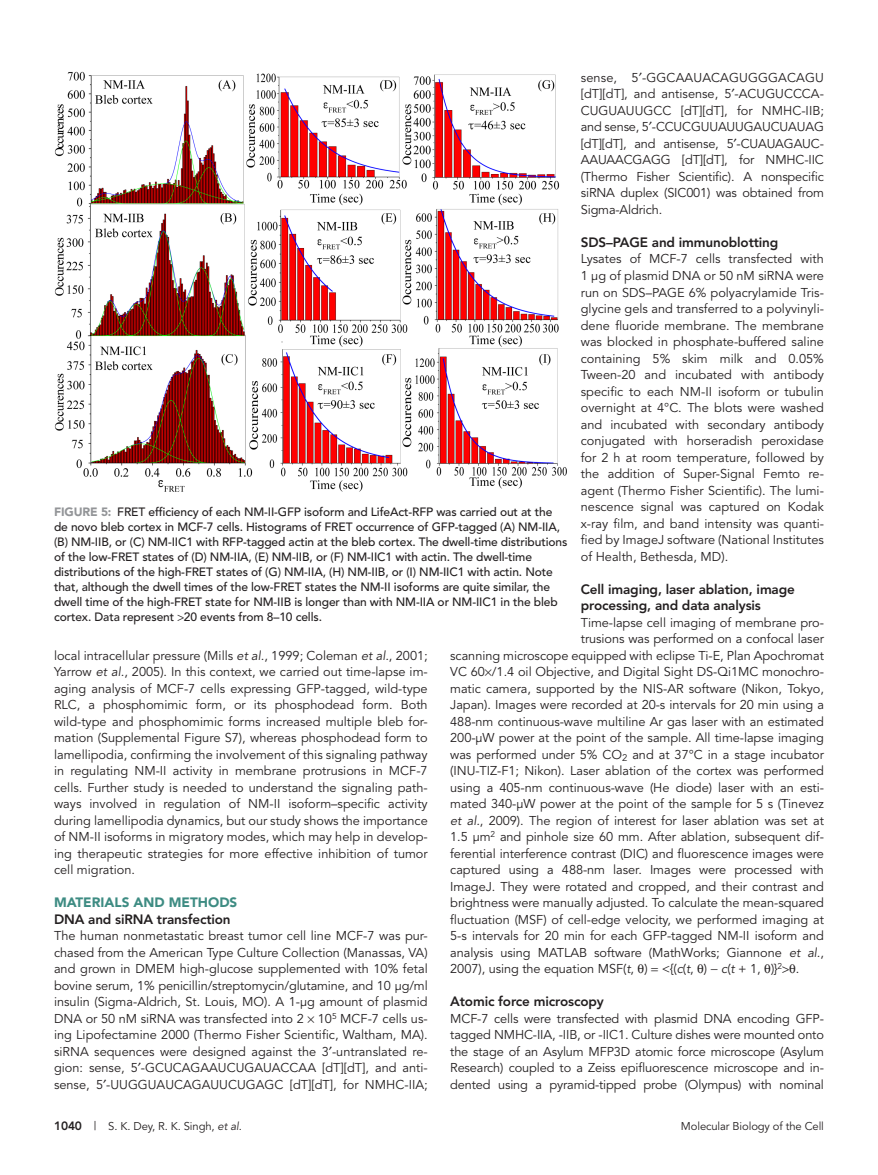
<style>
.page{position:relative;width:878px;height:1175px;background:#fff}
.page>*{position:absolute;margin:0;border:0;box-sizing:border-box;transform-origin:0 0}
.H2afterH1{font:800 13.5px/16.5px "Avenir";letter-spacing:-.01em;color:#231f20}
.t1{font:900 13.5px "Avenir";color:#3e8c83}
.ParaFL{font:12.75px/16.5px "Avenir";letter-spacing:-.005em;color:#231f20;text-align:justify}
.Para{font:12.75px/16.5px "Avenir";color:#231f20;text-align:justify}
.FigCaption{font:500 12px/15px "Avenir";letter-spacing:-.01em;color:#231f20}
.t2{font:11.25px "Avenir";letter-spacing:-.01em;color:#231f20}
.s1{font-style:italic}
.s2{font-weight:900;color:#939598}
.s3{font-weight:800;font-size:12px}
.s4{font-size:12px}
</style>
<div class="page">
<img style="left:54px;top:72px;width:513px;height:420px">
<p class="ParaFL" style="left:580px;top:70px;width:245px">sense, 5 -GGCAAUACAGUGGGACAGU [dT][dT], and antisense, 5 -ACUGUCCCA-CUGUAUUGCC [dT][dT], for NMHC-IIB; and sense, 5 -CCUCGUUAUUGAUCUAUAG [dT][dT], and antisense, 5 -CUAUAGAUC-AAUAACGAGG [dT][dT], for NMHC-IIC (Thermo Fisher Scientific). A nonspecific siRNA duplex (SIC001) was obtained from Sigma-Aldrich.</p>
<h2 class="H2afterH1" style="left:580px;top:234px;width:199px">SDS–PAGE and immunoblotting</h2>
<p class="ParaFL" style="left:580px;top:251px;width:245px">Lysates of MCF-7 cells transfected with 1 µg of plasmid DNA or 50 nM siRNA were run on SDS–PAGE 6% polyacrylamide Tris&shy;glycine gels and transferred to a polyvinyli&shy;dene fluoride membrane. The membrane was blocked in phosphate-buffered saline containing 5% skim milk and 0.05% Tween-20 and incubated with antibody specific to each NM-II isoform or tubulin overnight at 4°C. The blots were washed and incubated with secondary antibody conjugated with horseradish peroxidase for 2 h at room temperature, followed by the addition of Super-Signal Femto re&shy;agent (Thermo Fisher Scientific). The lumi&shy;nescence signal was captured on Kodak x-ray film, and band intensity was quanti&shy;fied by ImageJ software (National Institutes of Health, Bethesda, MD).</p>
<h2 class="H2afterH1" style="left:580px;top:580px;width:215px">Cell imaging, laser ablation, image processing, and data analysis</h2>
<p class="ParaFL" style="left:580px;top:614px;width:245px">Time-lapse cell imaging of membrane pro-</p>
<p class="ParaFL" style="left:580px;top:631px;width:244px">trusions was performed on a confocal laser</p>
<p class="ParaFL" style="left:450px;top:647px;width:375px">scanning microscope equipped with eclipse Ti-E, Plan Apochromat</p>
<p class="ParaFL" style="left:450px;top:664px;width:375px">VC 60 /1.4 oil Objective, and Digital Sight DS-Qi1MC monochro-</p>
<p class="ParaFL" style="left:450px;top:680px;width:375px">matic camera, supported by the NIS-AR software (Nikon, Tokyo,</p>
<p class="ParaFL" style="left:450px;top:697px;width:375px">Japan). Images were recorded at 20-s intervals for 20 min using a</p>
<p class="ParaFL" style="left:450px;top:713px;width:375px">488-nm continuous-wave multiline Ar gas laser with an estimated</p>
<p class="ParaFL" style="left:450px;top:730px;width:375px">200-µW power at the point of the sample. All time-lapse imaging</p>
<p class="ParaFL" style="left:450px;top:746px;width:375px">was performed under 5% CO<sub>2</sub> and at 37°C in a stage incubator</p>
<p class="ParaFL" style="left:450px;top:763px;width:375px">(INU-TIZ-F1; Nikon). Laser ablation of the cortex was performed</p>
<p class="ParaFL" style="left:450px;top:779px;width:375px">using a 405-nm continuous-wave (He diode) laser with an esti-</p>
<p class="ParaFL" style="left:450px;top:796px;width:375px">mated 340-µW power at the point of the sample for 5 s (Tinevez</p>
<p class="ParaFL" style="left:450px;top:812px;width:375px"><span class="s1">et al.</span>, 2009). The region of interest for laser ablation was set at</p>
<p class="ParaFL" style="left:450px;top:829px;width:375px">1.5 µm<sup>2</sup> and pinhole size 60 mm. After ablation, subsequent dif-</p>
<p class="ParaFL" style="left:450px;top:845px;width:375px">ferential interference contrast (DIC) and fluorescence images were</p>
<p class="ParaFL" style="left:450px;top:862px;width:375px">captured using a 488-nm laser. Images were processed with</p>
<p class="ParaFL" style="left:450px;top:878px;width:375px">ImageJ. They were rotated and cropped, and their contrast and</p>
<p class="ParaFL" style="left:450px;top:895px;width:375px">brightness were manually adjusted. To calculate the mean-squared</p>
<p class="ParaFL" style="left:450px;top:911px;width:375px">fluctuation (MSF) of cell-edge velocity, we performed imaging at</p>
<p class="ParaFL" style="left:450px;top:928px;width:375px">5-s intervals for 20 min for each GFP-tagged NM-II isoform and</p>
<p class="ParaFL" style="left:450px;top:944px;width:375px">analysis using MATLAB software (MathWorks; Giannone <span class="s1">et al.</span>,</p>
<p class="ParaFL" style="left:450px;top:961px;width:351px">2007), using the equation MSF(<span class="s1">t</span>, ) &lt;{(<span class="s1">c</span>(<span class="s1">t</span>, ) − <span class="s1">c</span>(<span class="s1">t</span> + 1, )}<sup>2</sup> .</p>
<h2 class="H2afterH1" style="left:450px;top:993px;width:155px">Atomic force microscopy</h2>
<p class="ParaFL" style="left:450px;top:1010px;width:375px">MCF-7 cells were transfected with plasmid DNA encoding GFP&shy;tagged NMHC-IIA, -IIB, or -IIC1. Culture dishes were mounted onto the stage of an Asylum MFP3D atomic force microscope (Asylum Research) coupled to a Zeiss epifluorescence microscope and in&shy;dented using a pyramid-tipped probe (Olympus) with nominal</p>
<p class="FigCaption" style="left:54px;top:505px;width:515px"><span class="s2">FIGURE 5:</span> FRET efficiency of each NM-II-GFP isoform and LifeAct-RFP was carried out at the de novo bleb cortex in MCF-7 cells. Histograms of FRET occurrence of GFP-tagged (A) NM-IIA, (B) NM-IIB, or (C) NM-IIC1 with RFP-tagged actin at the bleb cortex. The dwell-time distributions of the low-FRET states of (D) NM-IIA, (E) NM-IIB, or (F) NM-IIC1 with actin. The dwell-time distributions of the high-FRET states of (G) NM-IIA, (H) NM-IIB, or (I) NM-IIC1 with actin. Note that, although the dwell times of the low-FRET states the NM-II isoforms are quite similar, the dwell time of the high-FRET state for NM-IIB is longer than with NM-IIA or NM-IIC1 in the bleb cortex. Data represent 20 events from 8–10 cells.</p>
<p class="Para" style="left:54px;top:647px;width:375px">local intracellular pressure (Mills <span class="s1">et al.</span>, 1999; Coleman <span class="s1">et al.</span>, 2001; Yarrow <span class="s1">et al.</span>, 2005). In this context, we carried out time-lapse im&shy;aging analysis of MCF-7 cells expressing GFP-tagged, wild-type RLC, a phosphomimic form, or its phosphodead form. Both wild-type and phosphomimic forms increased multiple bleb for&shy;mation (Supplemental Figure S7), whereas phosphodead form to lamellipodia, confirming the involvement of this signaling pathway in regulating NM-II activity in membrane protrusions in MCF-7 cells. Further study is needed to understand the signaling path&shy;ways involved in regulation of NM-II isoform–specific activity during lamellipodia dynamics, but our study shows the importance of NM-II isoforms in migratory modes, which may help in develop&shy;ing therapeutic strategies for more effective inhibition of tumor cell migration.</p>
<h1 class="t1" style="left:54px;top:894px;width:185px">MATERIALS AND METHODS</h1>
<p class="H2afterH1" style="left:54px;top:910px;width:178px">DNA and siRNA transfection</p>
<p class="ParaFL" style="left:54px;top:928px;width:375px">The human nonmetastatic breast tumor cell line MCF-7 was pur&shy;chased from the American Type Culture Collection (Manassas, VA) and grown in DMEM high-glucose supplemented with 10% fetal bovine serum, 1% penicillin/streptomycin/glutamine, and 10 µg/ml insulin (Sigma-Aldrich, St. Louis, MO). A 1-µg amount of plasmid DNA or 50 nM siRNA was transfected into 2 10<sup>5</sup> MCF-7 cells us&shy;ing Lipofectamine 2000 (Thermo Fisher Scientific, Waltham, MA). siRNA sequences were designed against the 3 -untranslated re&shy;gion: sense, 5 -GCUCAGAAUCUGAUACCAA [dT][dT], and anti&shy;sense, 5 -UUGGUAUCAGAUUCUGAGC [dT][dT], for NMHC-IIA;</p>
<p class="t2" style="left:54px;top:1119px;width:189px"><span class="s3">1040</span> <span class="s4">|</span> S. K. Dey, R. K. Singh, <span class="s1">et al</span>.</p>
<p class="t2" style="left:681px;top:1119px;width:144px">Molecular Biology of the Cell</p>
</div>
